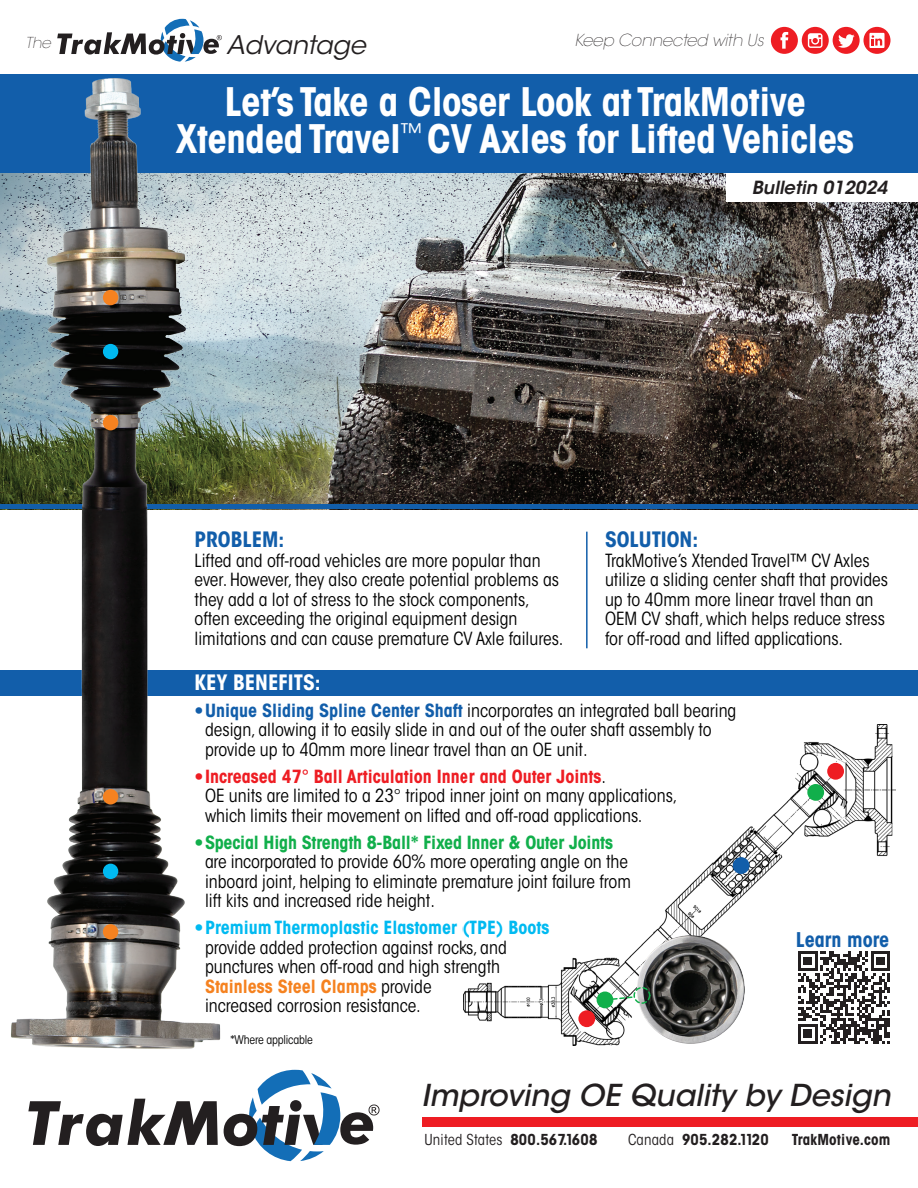
<style>
.page{position:relative;width:918px;height:1188px;background:#fff}
.page>*{position:absolute;margin:0;border:0;box-sizing:border-box;transform-origin:0 0}
.t1{font:700 condensed 39px/37.5px "ITC Avant Garde Std";letter-spacing:-.01em;color:#fff;text-align:center}
.t2{font:italic 500 30px "ITC Avant Garde Std";color:#231f20}
.t3{font:italic 25.5px "ITC Avant Garde Std";color:#231f20}
.t4{font:700 condensed 21px "ITC Avant Garde Std";color:#125eaa}
.t5{font:700 condensed 21px "ITC Avant Garde Std";color:#fff}
.t6{font:700 condensed 20.1px "ITC Avant Garde Std";color:#125eaa}
.t7{font:condensed 18px/19.5px "ITC Avant Garde Std";color:#000001}
.t8{font:700 condensed 18px "ITC Avant Garde Std";letter-spacing:-.01em;color:#11af4b}
.t9{font:700 condensed 18px "ITC Avant Garde Std";color:#00baf1}
.t10{font:italic 600 18px "ITC Avant Garde Std";color:#231f20}
.t11{font:italic 200 16.5px "ITC Avant Garde Std";letter-spacing:-.01em;color:#231f20}
.t12{font:700 condensed 15px "ITC Avant Garde Std";letter-spacing:.015em;color:#231f20}
.t13{font:condensed 15px "ITC Avant Garde Std";letter-spacing:.015em;color:#231f20}
.t14{font:italic 200 15px "ITC Avant Garde Std";color:#231f20}
.t15{font:condensed 12px "ITC Avant Garde Std";letter-spacing:-.015em;color:#000001}
.s1{font-weight:700;color:#125eaa}
.s2{font-weight:700;color:#ee1d23}
.s3{font-weight:700;color:#f58220}
.s4{font-weight:700}
.s5{font-weight:400}
</style>
<div class="page">
<img style="left:230px;top:173px;width:688px;height:331px">
<div style="left:727px;top:172px;width:191px;height:29px;background:#fff"></div>
<div style="left:0;top:74px;width:918px;height:99px;background:#125eaa"></div>
<div style="left:0;top:504px;width:918px;height:5px;background:#125eaa"></div>
<div style="left:423px;top:1117px;width:495px;height:9px;background:#ee1d23"></div>
<svg style="left:28px;top:1099px;width:190px;height:47px"></svg>
<svg style="left:224px;top:1070px;width:156px;height:91px"></svg>
<svg style="left:57px;top:19px;width:165px;height:43px"></svg>
<svg style="left:771px;top:27px;width:120px;height:27px"></svg>
<div style="left:0;top:670px;width:918px;height:26px;background:#125eaa"></div>
<img style="left:464px;top:724px;width:431px;height:322px">
<div style="left:578px;top:1010px;width:17px;height:17px;background:#ee1d23;border-radius:50%"></div>
<div style="left:597px;top:992px;width:16px;height:16px;background:#11af4b;border-radius:50%"></div>
<div style="left:807px;top:784px;width:17px;height:17px;background:#11af4b;border-radius:50%"></div>
<div style="left:733px;top:857px;width:17px;height:17px;background:#125eaa;border-radius:50%"></div>
<div style="left:827px;top:763px;width:17px;height:17px;background:#ee1d23;border-radius:50%"></div>
<img style="left:0;top:78px;width:230px;height:971px">
<div style="left:103px;top:864px;width:15px;height:15px;background:#00baf1;border-radius:50%"></div>
<div style="left:103px;top:344px;width:15px;height:15px;background:#00baf1;border-radius:50%"></div>
<div style="left:103px;top:415px;width:15px;height:15px;background:#f58220;border-radius:50%"></div>
<div style="left:103px;top:290px;width:15px;height:15px;background:#f58220;border-radius:50%"></div>
<div style="left:103px;top:789px;width:15px;height:15px;background:#f58220;border-radius:50%"></div>
<div style="left:103px;top:924px;width:15px;height:16px;background:#f58220;border-radius:50%"></div>
<img style="left:637px;top:935px;width:108px;height:109px;border-radius:54px">
<hr style="left:586px;top:532px;width:2px;height:116px;background:#125eaa">
<svg style="left:612px;top:995px;width:23px;height:7px"></svg>
<div style="left:633px;top:987px;width:17px;height:17px;border:2px dashed #11af4b;border-radius:50%"></div>
<p class="t14" style="left:26px;top:34px;width:27px">The</p>
<h3 class="t3" style="left:226px;top:29px;width:141px">Advantage</h3>
<p class="t11" style="left:575px;top:31px;width:191px">Keep Connected with Us</p>
<h1 class="t1" style="left:176px;top:82px;width:680px">Let’s Take a Closer Look at TrakMotive<br>Xtended Travel<sup>™</sup> CV Axles for Lifted Vehicles</h1>
<p class="t10" style="left:752px;top:176px;width:137px">Bulletin 012024</p>
<p class="t4" style="left:195px;top:526px;width:91px">PROBLEM:</p>
<p class="t7" style="left:195px;top:551px;width:370px">Lifted and off-road vehicles are more popular than ever. However, they also create potential problems as they add a lot of stress to the stock components, often exceeding the original equipment design limitations and can cause premature CV Axle failures.</p>
<p class="t4" style="left:605px;top:526px;width:95px">SOLUTION:</p>
<p class="t7" style="left:605px;top:551px;width:285px">TrakMotive’s Xtended Travel™ CV Axles utilize a sliding center shaft that provides up to 40mm more linear travel than an OEM CV shaft, which helps reduce stress for off-road and lifted applications.</p>
<p class="t5" style="left:195px;top:669px;width:128px">KEY BENEFITS:</p>
<p class="t7" style="left:205px;top:700px;width:533px;text-indent:-10px"><span class="s1">• Unique Sliding Spline Center Shaft</span> incorporates an integrated ball bearing design, allowing it to easily slide in and out of the outer shaft assembly to provide up to 40mm more linear travel than an OE unit.</p>
<p class="t7" style="left:205px;top:766px;width:474px;text-indent:-10px"><span class="s2">• Increased 47° Ball Articulation Inner and Outer Joints</span>.<br>OE units are limited to a 23° tripod inner joint on many applications, which limits their movement on lifted and off-road applications.</p>
<p class="t8" style="left:195px;top:831px;width:420px">• Special High Strength 8-Ball* Fixed Inner &amp; Outer Joints</p>
<p class="t7" style="left:205px;top:852px;width:428px">are incorporated to provide 60% more operating angle on the inboard joint, helping to eliminate premature joint failure from lift kits and increased ride height.</p>
<p class="t9" style="left:195px;top:916px;width:356px">• Premium Thermoplastic Elastomer (TPE) Boots</p>
<p class="t7" style="left:205px;top:937px;width:303px">provide added protection against rocks, and punctures when off-road and high strength <span class="s3">Stainless Steel Clamps</span> provide<br>increased corrosion resistance.</p>
<p class="t15" style="left:230px;top:1032px;width:84px">*Where applicable</p>
<p class="t6" style="left:796px;top:927px;width:95px">Learn more</p>
<h2 class="t2" style="left:422px;top:1077px;width:470px">Improving OE Quality by Design</h2>
<p class="t13" style="left:424px;top:1131px;width:174px">United States <span class="s4">800.567.1608</span></p>
<p class="t12" style="left:628px;top:1130px;width:142px"><span class="s5">Canada</span> 905.282.1120</p>
<p class="t12" style="left:792px;top:1130px;width:100px">TrakMotive.com</p>
</div>
